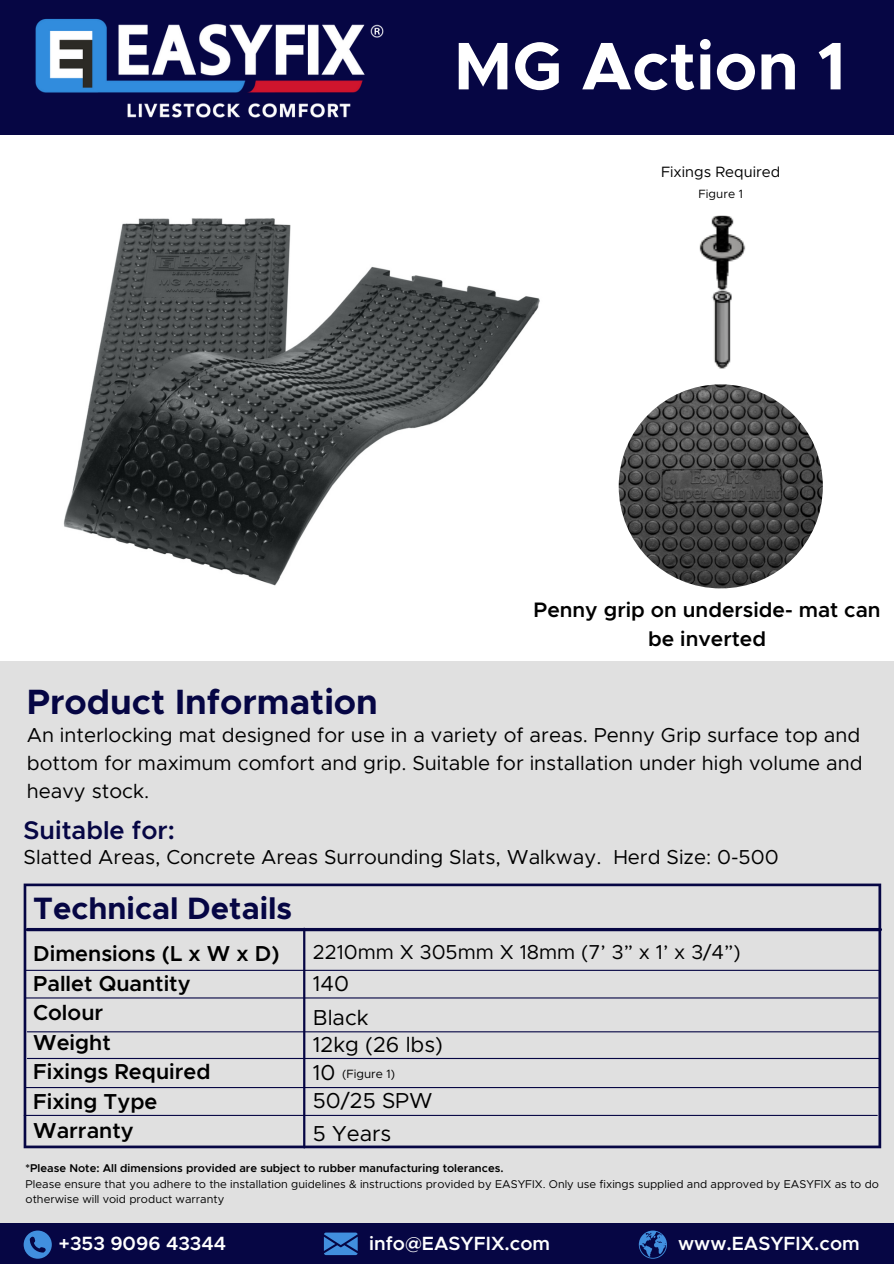
<style>
.page{position:relative;width:894px;height:1264px;background:#fff}
.page>*{position:absolute;margin:0;border:0;box-sizing:border-box;transform-origin:0 0}
.t1{font:700 67.5px "Metropolis";color:#fff}
.t2{font:700 35.25px "Metropolis";color:#060644}
.t3{font:700 31.05px "Metropolis";color:#060644}
.t4{font:600 25.5px "Metropolis";color:#060644}
.t5{font:600 21.75px "Metropolis";color:#000}
.t6{font:21.75px "Metropolis";color:#000}
.t7{font:600 21px/29.2px "Metropolis";color:#000;text-align:center}
.t8{font:20.25px/28.2px "Metropolis";color:#000;text-align:justify}
.t9{font:600 19.2px "Metropolis";color:#fff}
.t10{font:15px "Metropolis";color:#000}
.t11{font:12px "Metropolis";color:#000}
.t12{font:11.25px/15.8px "Metropolis";color:#000}
.t13{font:600 11.25px "Metropolis";color:#000}
</style>
<div class="page">
<div style="left:0;top:661px;width:893px;height:602px;background:#e0e0e0"></div>
<svg style="left:24px;top:883px;width:856px;height:265px"></svg>
<svg style="left:27px;top:927px;width:853px;height:4px;fill:#060644"></svg>
<hr style="left:27px;top:1031px;width:853px;height:1px;background:#060644">
<hr style="left:26px;top:1086px;width:853px;height:2px;background:#060644">
<hr style="left:303px;top:928px;width:2px;height:219px;background:#060644">
<div style="left:0;top:1223px;width:893px;height:40px;background:#060644"></div>
<svg style="left:24px;top:1230px;width:28px;height:28px"></svg>
<svg style="left:324px;top:1232px;width:33px;height:22px"></svg>
<svg style="left:638px;top:1230px;width:28px;height:28px"></svg>
<img style="left:618px;top:384px;width:204px;height:204px;border-radius:50%">
<div style="left:0;top:0;width:893px;height:135px;background:#060644"></div>
<img style="left:35px;top:18px;width:349px;height:100px">
<hr style="left:24px;top:1114px;width:853px;height:1px;background:#060644">
<hr style="left:26px;top:969px;width:853px;height:1px;background:#060644">
<hr style="left:25px;top:997px;width:852px;height:1px;background:#060644">
<hr style="left:27px;top:1057px;width:853px;height:2px;background:#060644">
<img style="left:63px;top:218px;width:477px;height:368px">
<img style="left:699px;top:216px;width:47px;height:153px">
<p class="t1" style="left:453px;top:36px;width:393px">MG Action 1</p>
<p class="t10" style="left:661px;top:165px;width:121px">Fixings Required</p>
<p class="t11" style="left:698px;top:189px;width:46px">Figure 1</p>
<p class="t7" style="left:533px;top:596px;width:348px">Penny grip on underside- mat can be inverted</p>
<p class="t2" style="left:27px;top:686px;width:352px">Product Information</p>
<p class="t8" style="left:27px;top:722px;width:837px">An interlocking mat designed for use in a variety of areas. Penny Grip surface top and bottom for maximum comfort and grip. Suitable for installation under high volume and heavy stock.</p>
<p class="t4" style="left:24px;top:818px;width:153px">Suitable for:</p>
<p class="t8" style="left:24px;top:843px;width:756px">Slatted Areas, Concrete Areas Surrounding Slats, Walkway. Herd Size: 0-500</p>
<p class="t3" style="left:33px;top:894px;width:260px">Technical Details</p>
<p class="t5" style="left:33px;top:943px;width:248px">Dimensions (L x W x D)</p>
<p class="t5" style="left:33px;top:973px;width:159px">Pallet Quantity</p>
<p class="t5" style="left:33px;top:1002px;width:71px">Colour</p>
<p class="t5" style="left:33px;top:1032px;width:79px">Weight</p>
<p class="t5" style="left:33px;top:1062px;width:179px">Fixings Required</p>
<p class="t5" style="left:33px;top:1091px;width:126px">Fixing Type</p>
<p class="t5" style="left:33px;top:1121px;width:102px">Warranty</p>
<p class="t8" style="left:313px;top:938px;width:429px">2210mm X 305mm X 18mm (7’ 3” x 1’ x 3/4”)</p>
<p class="t6" style="left:313px;top:974px;width:38px">140</p>
<p class="t6" style="left:313px;top:1007px;width:57px">Black</p>
<p class="t6" style="left:313px;top:1034px;width:132px">12kg (26 lbs)</p>
<p class="t6" style="left:313px;top:1062px;width:24px">10</p>
<p class="t6" style="left:313px;top:1090px;width:121px">50/25 SPW</p>
<p class="t6" style="left:313px;top:1124px;width:80px">5 Years</p>
<p class="t11" style="left:342px;top:1068px;width:54px">(Figure 1)</p>
<p class="t13" style="left:26px;top:1162px;width:479px">*Please Note: All dimensions provided are subject to rubber manufacturing tolerances.</p>
<p class="t12" style="left:26px;top:1176px;width:854px">Please ensure that you adhere to the installation guidelines &amp; instructions provided by EASYFIX. Only use fixings supplied and approved by EASYFIX as to do otherwise will void product warranty</p>
<p class="t9" style="left:58px;top:1234px;width:169px">+353 9096 43344</p>
<p class="t9" style="left:369px;top:1234px;width:182px">info@EASYFIX.com</p>
<p class="t9" style="left:678px;top:1234px;width:183px">www.EASYFIX.com</p>
</div>
